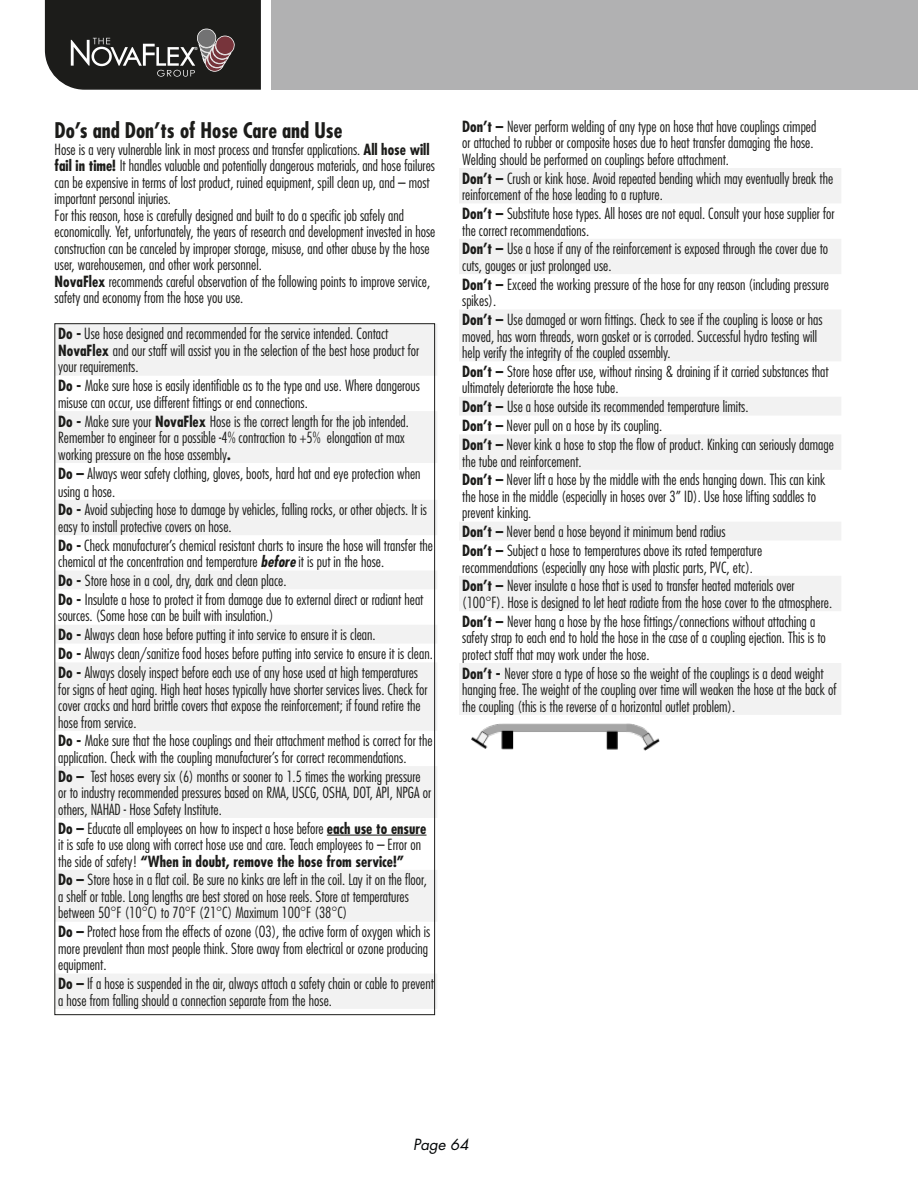
<style>
.page{position:relative;width:918px;height:1188px;background:#fff}
.page>*{position:absolute;margin:0;border:0;box-sizing:border-box;transform-origin:0 0}
.t1{font:700 condensed 21px "Futura Std";color:#1c1c1a}
.t2{font:300 condensed 15px/16.5px "Futura Std";color:#1c1c1a}
.t3{font:italic 15px "Futura Std";color:#030506}
.t4{font:800 4.05px "Futura Std";color:#fff}
.s1{font-weight:700}
.s2{font-weight:700;font-style:italic}
</style>
<div class="page">
<svg style="left:44px;top:0;width:217px;height:90px;background:#343231"></svg>
<div style="left:271px;top:0;width:647px;height:90px;background:#b1b1b2"></div>
<svg style="left:57px;top:324px;width:380px;height:685px;fill:#f2f2f2"></svg>
<hr style="left:327px;top:835px;width:100px;height:1px;background:#1c1c1a">
<svg style="left:459px;top:168px;width:382px;height:547px;fill:#f2f2f2"></svg>
<img style="left:472px;top:724px;width:188px;height:26px">
<p class="t4" style="left:195px;top:46px;width:5px">®</p>
<h1 class="t1" style="left:55px;top:117px;width:289px">Do’s and Don’ts of Hose Care and Use</h1>
<p class="t2" style="left:55px;top:141px;width:382px">Hose is a very vulnerable link in most process and transfer applications. <span class="s1">All hose will fail in time!</span> It handles valuable and potentially dangerous materials, and hose failures can be expensive in terms of lost product, ruined equipment, spill clean up, and – most important personal injuries.<br>For this reason, hose is carefully designed and built to do a specific job safely and economically. Yet, unfortunately, the years of research and development invested in hose construction can be canceled by improper storage, misuse, and other abuse by the hose user, warehousemen, and other work personnel.<br><span class="s1">NovaFlex</span> recommends careful observation of the following points to improve service, safety and economy from the hose you use.</p>
<p class="t2" style="left:58px;top:326px;width:362px"><span class="s1">Do -</span> Use hose designed and recommended for the service intended. Contact<br><span class="s1">NovaFlex</span> and our staff will assist you in the selection of the best hose product for your requirements.</p>
<p class="t2" style="left:58px;top:378px;width:363px"><span class="s1">Do -</span> Make sure hose is easily identifiable as to the type and use. Where dangerous misuse can occur, use different fittings or end connections.</p>
<p class="t2" style="left:58px;top:413px;width:352px"><span class="s1">Do -</span> Make sure your <span class="s1">NovaFlex</span> Hose is the correct length for the job intended.<br>Remember to engineer for a possible -4% contraction to +5% elongation at max working pressure on the hose assembly<span class="s1">.</span></p>
<p class="t2" style="left:58px;top:464px;width:370px;line-height:18.5px"><span class="s1">Do –</span> Always wear safety clothing, gloves, boots, hard hat and eye protection when using a hose.<br><span class="s1">Do -</span> Avoid subjecting hose to damage by vehicles, falling rocks, or other objects. It is</p>
<p class="t2" style="left:58px;top:517px;width:376px;line-height:18.9px">easy to install protective covers on hose.<br><span class="s1">Do -</span> Check manufacturer’s chemical resistant charts to insure the hose will transfer the</p>
<p class="t2" style="left:58px;top:552px;width:367px;line-height:18.9px">chemical at the concentration and temperature <span class="s2">before</span> it is put in the hose.<br><span class="s1">Do -</span> Store hose in a cool, dry, dark and clean place.<br><span class="s1">Do -</span> Insulate a hose to protect it from damage due to external direct or radiant heat</p>
<p class="t2" style="left:58px;top:606px;width:376px;line-height:18.9px">sources. (Some hose can be built with insulation.)<br><span class="s1">Do -</span> Always clean hose before putting it into service to ensure it is clean.<br><span class="s1">Do -</span> Always clean/sanitize food hoses before putting into service to ensure it is clean.<br><span class="s1">Do -</span> Always closely inspect before each use of any hose used at high temperatures</p>
<p class="t2" style="left:58px;top:681px;width:371px">for signs of heat aging. High heat hoses typically have shorter services lives. Check for cover cracks and hard brittle covers that expose the reinforcement; if found retire the hose from service.</p>
<p class="t2" style="left:58px;top:733px;width:376px"><span class="s1">Do -</span> Make sure that the hose couplings and their attachment method is correct for the application. Check with the coupling manufacturer’s for correct recommendations.</p>
<p class="t2" style="left:58px;top:768px;width:374px"><span class="s1">Do –</span> Test hoses every six (6) months or sooner to 1.5 times the working pressure or to industry recommended pressures based on RMA, USCG, OSHA, DOT, API, NPGA or others, NAHAD - Hose Safety Institute.</p>
<p class="t2" style="left:58px;top:820px;width:370px"><span class="s1">Do –</span> Educate all employees on how to inspect a hose before <span class="s1">each use to ensure </span>it is safe to use along with correct hose use and care. Teach employees to – Error on the side of safety! <span class="s1">“When in doubt, remove the hose from service!”</span></p>
<p class="t2" style="left:58px;top:872px;width:370px"><span class="s1">Do –</span> Store hose in a flat coil. Be sure no kinks are left in the coil. Lay it on the floor, a shelf or table. Long lengths are best stored on hose reels. Store at temperatures between 50°F (10°C) to 70°F (21°C) Maximum 100°F (38°C)</p>
<p class="t2" style="left:58px;top:924px;width:374px"><span class="s1">Do –</span> Protect hose from the effects of ozone (O3), the active form of oxygen which is more prevalent than most people think. Store away from electrical or ozone producing equipment.</p>
<p class="t2" style="left:58px;top:975px;width:377px"><span class="s1">Do –</span> If a hose is suspended in the air, always attach a safety chain or cable to prevent a hose from falling should a connection separate from the hose.</p>
<p class="t2" style="left:462px;top:118px;width:356px"><span class="s1">Don’t –</span> Never perform welding of any type on hose that have couplings crimped or attached to rubber or composite hoses due to heat transfer damaging the hose.<br>Welding should be performed on couplings before attachment.</p>
<p class="t2" style="left:462px;top:170px;width:372px"><span class="s1">Don’t –</span> Crush or kink hose. Avoid repeated bending which may eventually break the reinforcement of the hose leading to a rupture.</p>
<p class="t2" style="left:462px;top:205px;width:374px"><span class="s1">Don’t –</span> Substitute hose types. All hoses are not equal. Consult your hose supplier for the correct recommendations.</p>
<p class="t2" style="left:462px;top:241px;width:367px"><span class="s1">Don’t –</span> Use a hose if any of the reinforcement is exposed through the cover due to cuts, gouges or just prolonged use.</p>
<p class="t2" style="left:462px;top:276px;width:368px"><span class="s1">Don’t –</span> Exceed the working pressure of the hose for any reason (including pressure spikes).</p>
<p class="t2" style="left:462px;top:311px;width:362px"><span class="s1">Don’t –</span> Use damaged or worn fittings. Check to see if the coupling is loose or has moved, has worn threads, worn gasket or is corroded. Successful hydro testing will help verify the integrity of the coupled assembly.</p>
<p class="t2" style="left:462px;top:363px;width:368px"><span class="s1">Don’t –</span> Store hose after use, without rinsing &amp; draining if it carried substances that ultimately deteriorate the hose tube.</p>
<p class="t2" style="left:462px;top:397px;width:373px;line-height:18.9px"><span class="s1">Don’t –</span> Use a hose outside its recommended temperature limits.<br><span class="s1">Don’t –</span> Never pull on a hose by its coupling.<br><span class="s1">Don’t –</span> Never kink a hose to stop the flow of product. Kinking can seriously damage</p>
<p class="t2" style="left:462px;top:452px;width:365px;line-height:18.9px">the tube and reinforcement.<br><span class="s1">Don’t –</span> Never lift a hose by the middle with the ends hanging down. This can kink</p>
<p class="t2" style="left:462px;top:488px;width:355px">the hose in the middle (especially in hoses over 3” ID). Use hose lifting saddles to prevent kinking.</p>
<p class="t2" style="left:462px;top:522px;width:301px;line-height:18.9px"><span class="s1">Don’t –</span> Never bend a hose beyond it minimum bend radius<br><span class="s1">Don’t –</span> Subject a hose to temperatures above its rated temperature</p>
<p class="t2" style="left:462px;top:558px;width:334px;line-height:18.9px">recommendations (especially any hose with plastic parts, PVC, etc).<br><span class="s1">Don’t –</span> Never insulate a hose that is used to transfer heated materials over</p>
<p class="t2" style="left:462px;top:593px;width:371px;line-height:18.9px">(100°F). Hose is designed to let heat radiate from the hose cover to the atmosphere.<br><span class="s1">Don’t –</span> Never hang a hose by the hose fittings/connections without attaching a</p>
<p class="t2" style="left:462px;top:630px;width:365px">safety strap to each end to hold the hose in the case of a coupling ejection. This is to protect staff that may work under the hose.</p>
<p class="t2" style="left:462px;top:665px;width:376px"><span class="s1">Don’t -</span> Never store a type of hose so the weight of the couplings is a dead weight hanging free. The weight of the coupling over time will weaken the hose at the back of the coupling (this is the reverse of a horizontal outlet problem).</p>
<p class="t3" style="left:413px;top:1135px;width:57px">Page 64</p>
</div>
